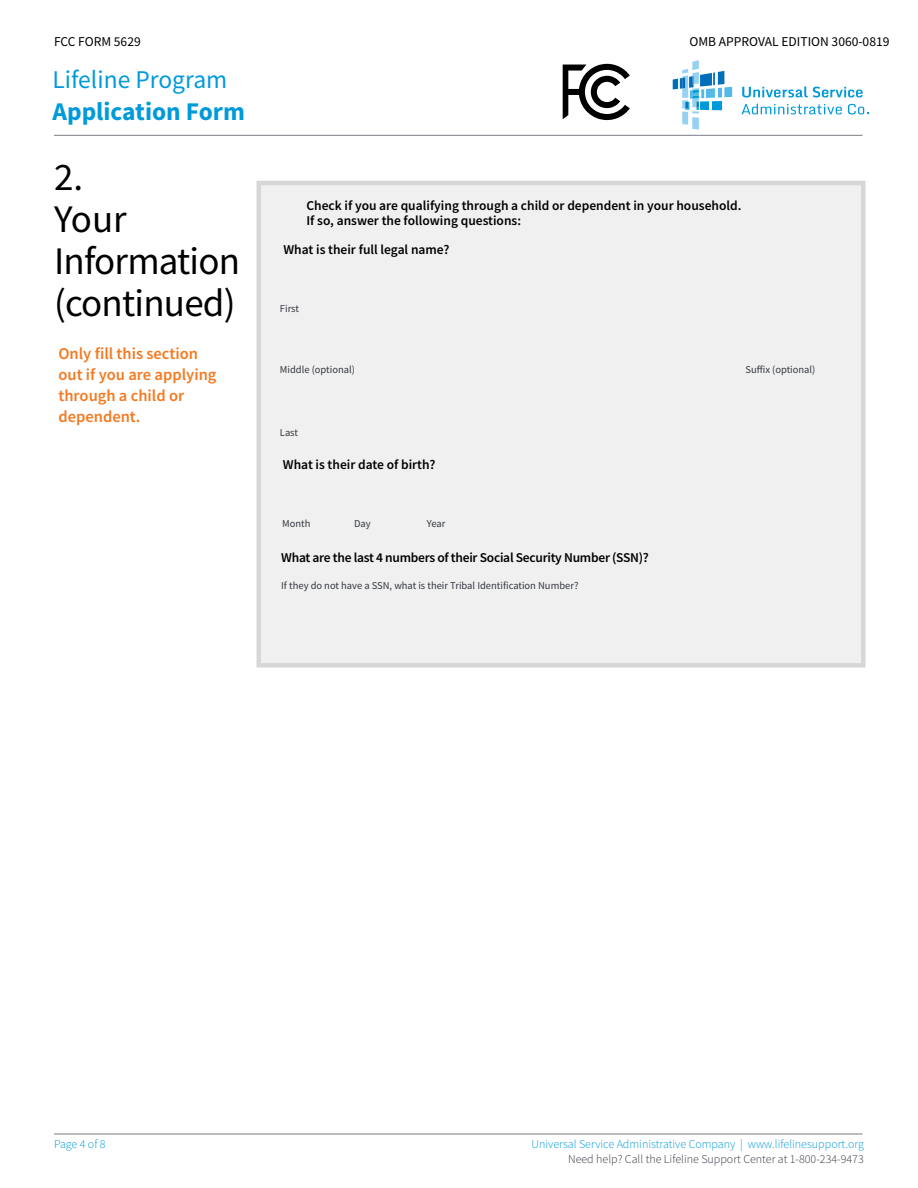
<style>
.page{position:relative;width:918px;height:1188px;background:#fff}
.page>*{position:absolute;margin:0;border:0;box-sizing:border-box;transform-origin:0 0}
.t1{font:39px/42px "Source Sans Pro";letter-spacing:-.02em;color:#000}
.t2{font:25.5px "Source Sans Pro";color:#009ada}
.t3{font:700 25.5px "Source Sans Pro";color:#009ada}
.t4{font:600 16.5px/21px "Source Sans Pro";color:#f47920}
.t5{font:600 13.5px/15px "Source Sans Pro";color:#000}
.t6{font:600 13.5px "Source Sans Pro";letter-spacing:-.02em;color:#000}
.t7{font:13.5px "Source Sans Pro";color:#000}
.t8{font:300 12px "Source Sans Pro";color:#009ada}
.t9{font:300 12px "Source Sans Pro";color:#343741}
.t10{font:10.5px "Source Sans Pro";color:#343741}
</style>
<div class="page">
<svg style="left:742px;top:87px;width:121px;height:11px"></svg>
<svg style="left:742px;top:104px;width:100px;height:10px"></svg>
<svg style="left:848px;top:104px;width:20px;height:10px"></svg>
<svg style="left:673px;top:60px;width:59px;height:70px"></svg>
<svg style="left:563px;top:64px;width:67px;height:56px"></svg>
<hr style="left:54px;top:135px;width:808px;height:1px;background:#797d82">
<hr style="left:54px;top:1134px;width:808px;height:1px;background:#797d82">
<div style="left:256px;top:181px;width:610px;height:487px;background:#eff0ef;border:4px solid #d5d7d9"></div>
<p class="t7" style="left:54px;top:33px;width:88px">FCC FORM 5629</p>
<p class="t7" style="left:690px;top:33px;width:201px">OMB APPROVAL EDITION 3060-0819</p>
<h2 class="t2" style="left:52px;top:64px;width:176px">Lifeline Program</h2>
<h2 class="t3" style="left:52px;top:95px;width:194px">Application Form</h2>
<h1 class="t1" style="left:54px;top:156px;width:188px">2.<br>Your<br>Information (continued)</h1>
<p class="t4" style="left:58px;top:343px;width:160px">Only fill this section out if you are applying through a child or dependent.</p>
<p class="t5" style="left:306px;top:198px;width:437px">Check if you are qualifying through a child or dependent in your household.<br>If so, answer the following questions:</p>
<p class="t5" style="left:283px;top:242px;width:168px">What is their full legal name?</p>
<p class="t10" style="left:280px;top:302px;width:21px">First</p>
<p class="t10" style="left:280px;top:363px;width:77px">Middle (optional)</p>
<p class="t10" style="left:745px;top:363px;width:71px">Suffix (optional)</p>
<p class="t10" style="left:280px;top:426px;width:20px">Last</p>
<p class="t5" style="left:283px;top:456px;width:154px">What is their date of birth?</p>
<p class="t10" style="left:282px;top:517px;width:30px">Month</p>
<p class="t10" style="left:354px;top:517px;width:18px">Day</p>
<p class="t10" style="left:427px;top:517px;width:20px">Year</p>
<p class="t6" style="left:281px;top:549px;width:369px">What are the last 4 numbers of their Social Security Number (SSN)?</p>
<p class="t10" style="left:281px;top:579px;width:299px">If they do not have a SSN, what is their Tribal Identification Number?</p>
<p class="t8" style="left:54px;top:1136px;width:53px">Page 4 of 8</p>
<p class="t8" style="left:532px;top:1136px;width:334px">Universal Service Administrative Company | www.lifelinesupport.org</p>
<p class="t9" style="left:568px;top:1151px;width:297px">Need help? Call the Lifeline Support Center at 1-800-234-9473</p>
</div>
